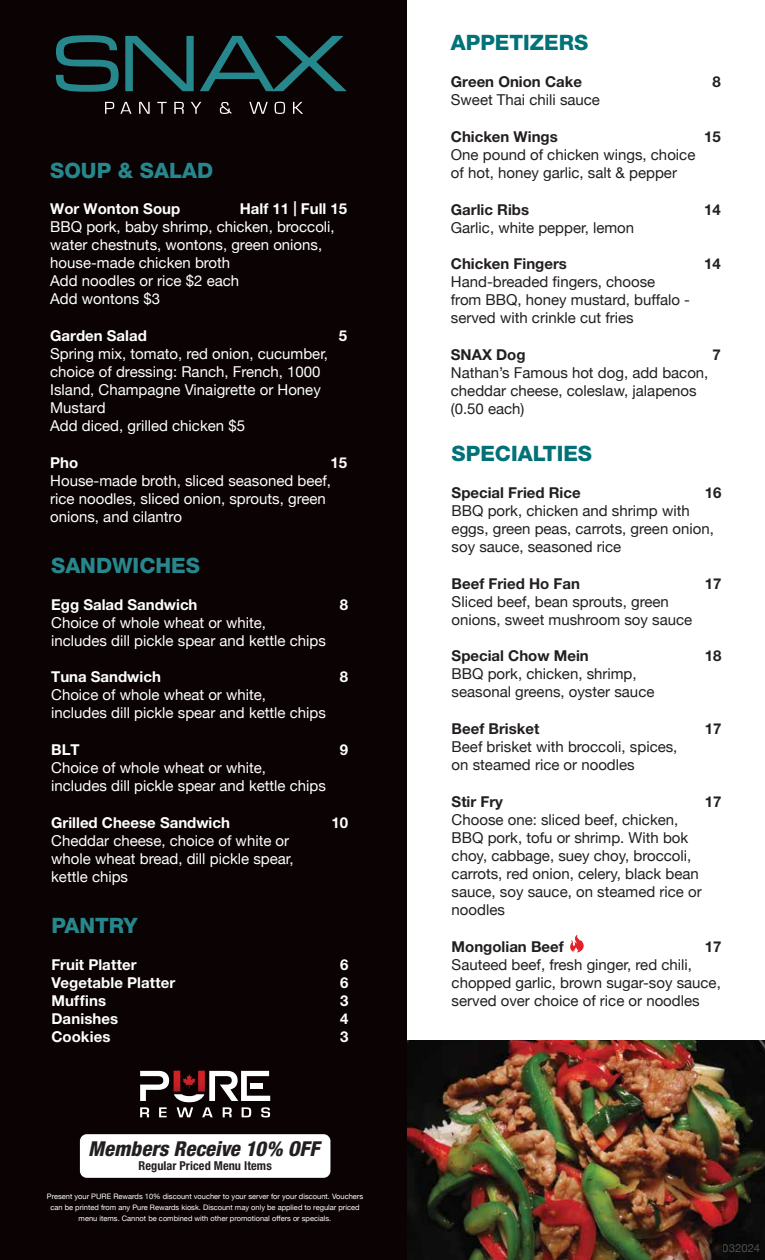
<style>
.page{position:relative;width:765px;height:1260px;background:#0a0203}
.page>*{position:absolute;margin:0;border:0;box-sizing:border-box;transform-origin:0 0}
.t1{font:800 21.25px "Helvetica Neue LT Pro";color:#26878c}
.t2{font:800 21.25px "Helvetica Neue LT Pro";color:#007278}
.t3{font:italic 800 condensed 20.62px "Helvetica Neue LT Pro";color:#231f20}
.t4{font:15px/18px "Helvetica Neue";color:#231f20}
.t5{font:15px/18px "Helvetica Neue";color:#fff}
.t6{font:700 15px "Helvetica Neue LT Pro";color:#fff}
.t7{font:700 15px "Helvetica Neue LT Pro";color:#231f20}
.t8{font:700 condensed 12.25px "Helvetica Neue LT Pro";letter-spacing:.005em;color:#231f20}
.t9{font:11.25px "Helvetica Neue";color:#6d6f71}
.t10{font:7.5px/11.2px "Helvetica Neue";color:#fff;text-align:center}
</style>
<div class="page">
<div style="left:407px;top:0;width:358px;height:1260px;background:#fff"></div>
<img style="left:407px;top:1040px;width:358px;height:220px">
<div style="left:80px;top:1134px;width:250px;height:44px;background:#fff;border-radius:7px"></div>
<svg style="left:140px;top:1071px;width:130px;height:46px"></svg>
<svg style="left:105px;top:102px;width:9px;height:12px"></svg>
<svg style="left:120px;top:102px;width:11px;height:12px"></svg>
<svg style="left:139px;top:102px;width:11px;height:12px"></svg>
<svg style="left:157px;top:102px;width:10px;height:12px"></svg>
<svg style="left:174px;top:102px;width:10px;height:12px"></svg>
<svg style="left:191px;top:102px;width:10px;height:12px"></svg>
<svg style="left:220px;top:102px;width:12px;height:12px"></svg>
<svg style="left:249px;top:102px;width:19px;height:12px"></svg>
<svg style="left:275px;top:102px;width:10px;height:12px"></svg>
<svg style="left:293px;top:102px;width:10px;height:12px"></svg>
<svg style="left:56px;top:35px;width:63px;height:57px"></svg>
<svg style="left:125px;top:36px;width:69px;height:55px"></svg>
<svg style="left:200px;top:36px;width:147px;height:55px"></svg>
<svg style="left:570px;top:934px;width:14px;height:19px"></svg>
<h1 class="t1" style="left:50px;top:158px;width:164px">SOUP &amp; SALAD</h1>
<p class="t6" style="left:50px;top:200px;width:132px">Wor Wonton Soup</p>
<p class="t6" style="left:240px;top:200px;width:109px">Half 11 | Full 15</p>
<p class="t5" style="left:50px;top:218px;width:286px">BBQ pork, baby shrimp, chicken, broccoli, water chestnuts, wontons, green onions, house-made chicken broth<br>Add noodles or rice $2 each<br>Add wontons $3</p>
<p class="t6" style="left:50px;top:327px;width:98px">Garden Salad</p>
<p class="t6" style="left:339px;top:327px;width:10px">5</p>
<p class="t5" style="left:50px;top:345px;width:279px">Spring mix, tomato, red onion, cucumber, choice of dressing: Ranch, French, 1000<br>Island, Champagne Vinaigrette or Honey<br>Mustard<br>Add diced, grilled chicken $5</p>
<p class="t6" style="left:50px;top:453px;width:30px">Pho</p>
<p class="t6" style="left:331px;top:453px;width:18px">15</p>
<p class="t5" style="left:50px;top:471px;width:282px">House-made broth, sliced seasoned beef, rice noodles, sliced onion, sprouts, green onions, and cilantro</p>
<h1 class="t1" style="left:51px;top:553px;width:150px">SANDWICHES</h1>
<p class="t6" style="left:51px;top:595px;width:148px">Egg Salad Sandwich</p>
<p class="t6" style="left:340px;top:595px;width:10px">8</p>
<p class="t5" style="left:51px;top:613px;width:276px">Choice of whole wheat or white,<br>includes dill pickle spear and kettle chips</p>
<p class="t6" style="left:51px;top:668px;width:111px">Tuna Sandwich</p>
<p class="t6" style="left:340px;top:668px;width:10px">8</p>
<p class="t5" style="left:51px;top:686px;width:276px">Choice of whole wheat or white,<br>includes dill pickle spear and kettle chips</p>
<p class="t6" style="left:51px;top:741px;width:30px">BLT</p>
<p class="t6" style="left:340px;top:741px;width:10px">9</p>
<p class="t5" style="left:51px;top:759px;width:276px">Choice of whole wheat or white,<br>includes dill pickle spear and kettle chips</p>
<p class="t6" style="left:51px;top:813px;width:180px">Grilled Cheese Sandwich</p>
<p class="t6" style="left:332px;top:813px;width:18px">10</p>
<p class="t5" style="left:51px;top:831px;width:244px">Cheddar cheese, choice of white or whole wheat bread, dill pickle spear, kettle chips</p>
<h1 class="t1" style="left:51px;top:913px;width:88px">PANTRY</h1>
<p class="t6" style="left:51px;top:956px;width:87px">Fruit Platter</p>
<p class="t6" style="left:340px;top:956px;width:10px">6</p>
<p class="t6" style="left:51px;top:974px;width:125px">Vegetable Platter</p>
<p class="t6" style="left:340px;top:974px;width:10px">6</p>
<p class="t6" style="left:51px;top:992px;width:56px">Muffins</p>
<p class="t6" style="left:340px;top:992px;width:10px">3</p>
<p class="t6" style="left:51px;top:1010px;width:68px">Danishes</p>
<p class="t6" style="left:340px;top:1010px;width:10px">4</p>
<p class="t6" style="left:51px;top:1028px;width:60px">Cookies</p>
<p class="t6" style="left:340px;top:1028px;width:10px">3</p>
<h2 class="t3" style="left:88px;top:1136px;width:233px">Members Receive 10% OFF</h2>
<p class="t8" style="left:139px;top:1159px;width:135px">Regular Priced Menu Items</p>
<p class="t10" style="left:47px;top:1190px;width:318px">Present your PURE Rewards 10% discount voucher to your server for your discount. Vouchers can be printed from any Pure Rewards kiosk. Discount may only be applied to regular priced menu items. Cannot be combined with other promotional offers or specials.</p>
<h1 class="t2" style="left:451px;top:30px;width:139px">APPETIZERS</h1>
<p class="t7" style="left:451px;top:73px;width:133px">Green Onion Cake</p>
<p class="t7" style="left:713px;top:73px;width:10px">8</p>
<p class="t4" style="left:451px;top:91px;width:151px">Sweet Thai chili sauce</p>
<p class="t7" style="left:451px;top:127px;width:108px">Chicken Wings</p>
<p class="t7" style="left:704px;top:127px;width:18px">15</p>
<p class="t4" style="left:451px;top:145px;width:246px">One pound of chicken wings, choice of hot, honey garlic, salt &amp; pepper</p>
<p class="t7" style="left:451px;top:200px;width:80px">Garlic Ribs</p>
<p class="t7" style="left:704px;top:200px;width:18px">14</p>
<p class="t4" style="left:451px;top:218px;width:185px">Garlic, white pepper, lemon</p>
<p class="t7" style="left:451px;top:255px;width:118px">Chicken Fingers</p>
<p class="t7" style="left:704px;top:255px;width:18px">14</p>
<p class="t4" style="left:451px;top:273px;width:241px">Hand-breaded fingers, choose<br>from BBQ, honey mustard, buffalo - served with crinkle cut fries</p>
<p class="t7" style="left:451px;top:346px;width:76px">SNAX Dog</p>
<p class="t7" style="left:713px;top:346px;width:10px">7</p>
<p class="t4" style="left:451px;top:364px;width:259px">Nathan’s Famous hot dog, add bacon, cheddar cheese, coleslaw, jalapenos (0.50 each)</p>
<h1 class="t2" style="left:452px;top:441px;width:142px">SPECIALTIES</h1>
<p class="t7" style="left:452px;top:483px;width:131px">Special Fried Rice</p>
<p class="t7" style="left:705px;top:483px;width:18px">16</p>
<p class="t4" style="left:452px;top:501px;width:264px">BBQ pork, chicken and shrimp with eggs, green peas, carrots, green onion, soy sauce, seasoned rice</p>
<p class="t7" style="left:452px;top:574px;width:130px">Beef Fried Ho Fan</p>
<p class="t7" style="left:705px;top:574px;width:18px">17</p>
<p class="t4" style="left:452px;top:592px;width:242px">Sliced beef, bean sprouts, green onions, sweet mushroom soy sauce</p>
<p class="t7" style="left:452px;top:647px;width:139px">Special Chow Mein</p>
<p class="t7" style="left:705px;top:647px;width:18px">18</p>
<p class="t4" style="left:452px;top:665px;width:204px">BBQ pork, chicken, shrimp, seasonal greens, oyster sauce</p>
<p class="t7" style="left:452px;top:720px;width:89px">Beef Brisket</p>
<p class="t7" style="left:705px;top:720px;width:18px">17</p>
<p class="t4" style="left:452px;top:738px;width:227px">Beef brisket with broccoli, spices, on steamed rice or noodles</p>
<p class="t7" style="left:452px;top:792px;width:53px">Stir Fry</p>
<p class="t7" style="left:705px;top:792px;width:18px">17</p>
<p class="t4" style="left:452px;top:810px;width:252px">Choose one: sliced beef, chicken,<br>BBQ pork, tofu or shrimp. With bok choy, cabbage, suey choy, broccoli, carrots, red onion, celery, black bean sauce, soy sauce, on steamed rice or noodles</p>
<p class="t7" style="left:452px;top:937px;width:114px">Mongolian Beef</p>
<p class="t7" style="left:705px;top:937px;width:18px">17</p>
<p class="t4" style="left:452px;top:955px;width:271px">Sauteed beef, fresh ginger, red chili, chopped garlic, brown sugar-soy sauce, served over choice of rice or noodles</p>
<p class="t9" style="left:723px;top:1242px;width:39px">032024</p>
</div>
